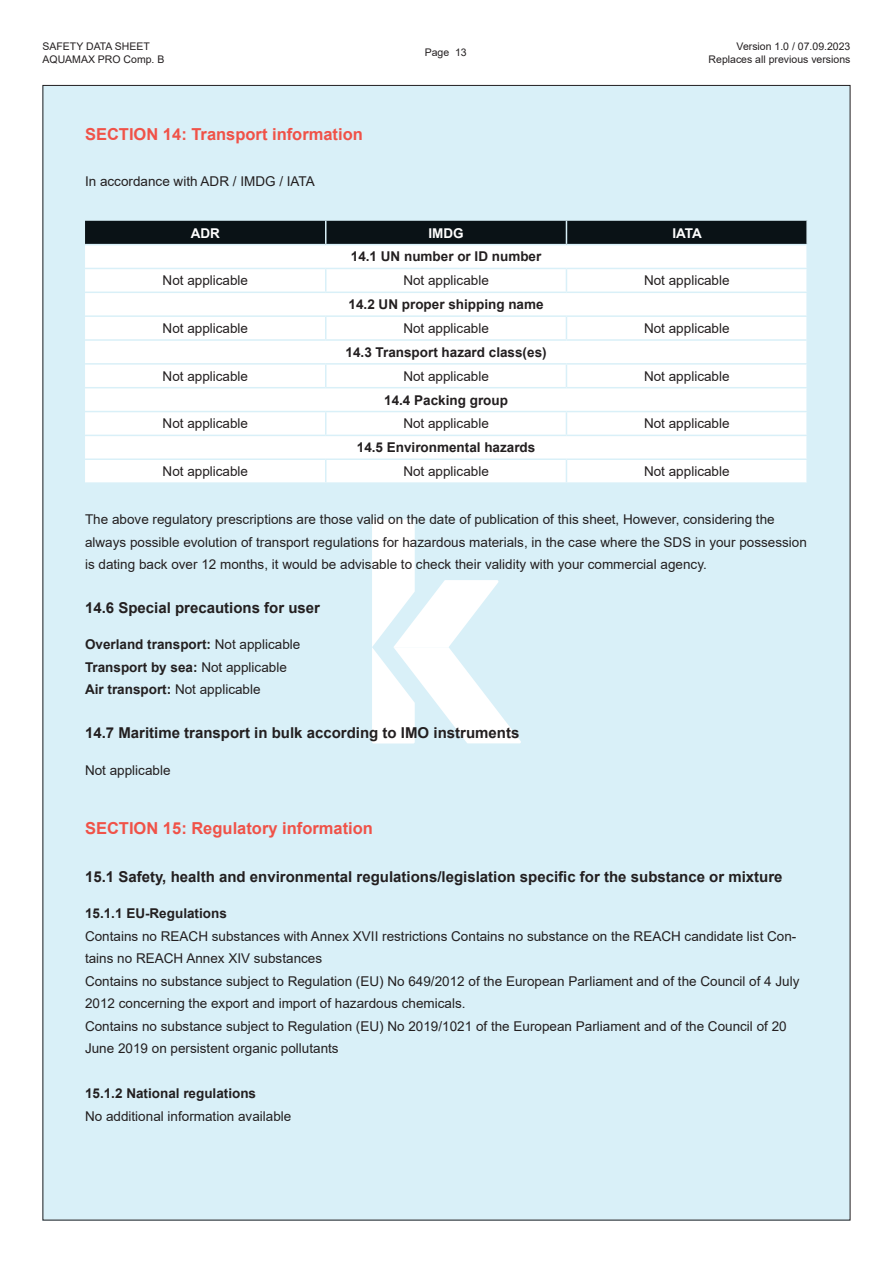
<style>
.page{position:relative;width:893px;height:1263px;background:#fff}
.page>*{position:absolute;margin:0;border:0;box-sizing:border-box;transform-origin:0 0}
.t1{font:700 16.5px "Arial";color:#f05248}
.Titular_H2_Arial_10p{font:700 15px "Arial";color:#231f20}
.Cuerpo_Arial_9pt_Reg{font:13.5px/22.5px "Arial";color:#231f20}
.Cuerpo_Arial_9pt_Reg-2{font:700 13.5px "Arial";color:#231f20}
.Cuerpo_Arial_9pt_Bol{font:700 13.5px "Arial";color:#fff}
.t2{font:10.5px/12.6px "Arial";color:#231f20}
.s1{font-weight:400}
</style>
<div class="page">
<div style="left:43px;top:85px;width:807px;height:1135px;background:#d9f0f8"></div>
<svg style="left:372px;top:519px;width:149px;height:224px"></svg>
<div style="left:85px;top:245px;width:721px;height:237px;background:#fff"></div>
<svg style="left:325px;top:269px;width:1px;height:23px"></svg>
<svg style="left:566px;top:269px;width:1px;height:23px"></svg>
<svg style="left:325px;top:317px;width:1px;height:22px"></svg>
<svg style="left:566px;top:317px;width:1px;height:22px"></svg>
<svg style="left:325px;top:365px;width:1px;height:22px"></svg>
<svg style="left:566px;top:365px;width:1px;height:22px"></svg>
<svg style="left:325px;top:412px;width:1px;height:23px"></svg>
<svg style="left:566px;top:412px;width:1px;height:23px"></svg>
<svg style="left:325px;top:460px;width:1px;height:22px"></svg>
<svg style="left:566px;top:460px;width:1px;height:22px"></svg>
<hr style="left:85px;top:268px;width:241px;height:1px;background:#d9f0f8">
<hr style="left:326px;top:268px;width:240px;height:1px;background:#d9f0f8">
<hr style="left:566px;top:268px;width:242px;height:1px;background:#d9f0f8">
<hr style="left:85px;top:292px;width:241px;height:1px;background:#d9f0f8">
<hr style="left:326px;top:292px;width:240px;height:1px;background:#d9f0f8">
<hr style="left:566px;top:292px;width:242px;height:1px;background:#d9f0f8">
<hr style="left:85px;top:315px;width:241px;height:2px;background:#d9f0f8">
<hr style="left:326px;top:315px;width:240px;height:2px;background:#d9f0f8">
<hr style="left:566px;top:315px;width:242px;height:2px;background:#d9f0f8">
<hr style="left:85px;top:339px;width:241px;height:2px;background:#d9f0f8">
<hr style="left:326px;top:339px;width:240px;height:2px;background:#d9f0f8">
<hr style="left:566px;top:339px;width:242px;height:2px;background:#d9f0f8">
<hr style="left:85px;top:363px;width:241px;height:2px;background:#d9f0f8">
<hr style="left:326px;top:363px;width:240px;height:2px;background:#d9f0f8">
<hr style="left:566px;top:363px;width:242px;height:2px;background:#d9f0f8">
<hr style="left:85px;top:387px;width:241px;height:1px;background:#d9f0f8">
<hr style="left:326px;top:387px;width:240px;height:1px;background:#d9f0f8">
<hr style="left:566px;top:387px;width:242px;height:1px;background:#d9f0f8">
<hr style="left:85px;top:411px;width:241px;height:1px;background:#d9f0f8">
<hr style="left:326px;top:411px;width:240px;height:1px;background:#d9f0f8">
<hr style="left:566px;top:411px;width:242px;height:1px;background:#d9f0f8">
<hr style="left:85px;top:435px;width:241px;height:1px;background:#d9f0f8">
<hr style="left:326px;top:435px;width:240px;height:1px;background:#d9f0f8">
<hr style="left:566px;top:435px;width:242px;height:1px;background:#d9f0f8">
<hr style="left:85px;top:458px;width:241px;height:2px;background:#d9f0f8">
<hr style="left:326px;top:458px;width:240px;height:2px;background:#d9f0f8">
<hr style="left:566px;top:458px;width:242px;height:2px;background:#d9f0f8">
<div style="left:85px;top:221px;width:721px;height:23px;background:#0a1216"></div>
<p class="t2" style="left:43px;top:40px;width:123px">SAFETY DATA SHEET<br>AQUAMAX PRO Comp. B</p>
<p class="t2" style="left:709px;top:40px;width:143px;text-align:right">Version 1.0 / 07.09.2023<br>Replaces all previous versions</p>
<p class="t2" style="left:425px;top:46px;width:44px">Page 13</p>
<p class="t1" style="left:85px;top:122px;width:279px">SECTION 14: Transport information</p>
<p class="Cuerpo_Arial_9pt_Reg" style="left:85px;top:170px;width:231px">In accordance with ADR / IMDG / IATA</p>
<p class="Cuerpo_Arial_9pt_Bol" style="left:191px;top:223px;width:31px">ADR</p>
<p class="Cuerpo_Arial_9pt_Bol" style="left:428px;top:223px;width:37px">IMDG</p>
<p class="Cuerpo_Arial_9pt_Bol" style="left:672px;top:223px;width:31px">IATA</p>
<p class="Cuerpo_Arial_9pt_Reg-2" style="left:351px;top:247px;width:192px">14.1 UN number or ID number</p>
<p class="Cuerpo_Arial_9pt_Reg" style="left:163px;top:269px;width:87px">Not applicable</p>
<p class="Cuerpo_Arial_9pt_Reg" style="left:403px;top:269px;width:87px">Not applicable</p>
<p class="Cuerpo_Arial_9pt_Reg" style="left:644px;top:269px;width:87px">Not applicable</p>
<p class="Cuerpo_Arial_9pt_Reg-2" style="left:349px;top:295px;width:197px">14.2 UN proper shipping name</p>
<p class="Cuerpo_Arial_9pt_Reg" style="left:163px;top:317px;width:87px">Not applicable</p>
<p class="Cuerpo_Arial_9pt_Reg" style="left:403px;top:317px;width:87px">Not applicable</p>
<p class="Cuerpo_Arial_9pt_Reg" style="left:644px;top:317px;width:87px">Not applicable</p>
<p class="Cuerpo_Arial_9pt_Reg-2" style="left:346px;top:343px;width:203px">14.3 Transport hazard class(es)</p>
<p class="Cuerpo_Arial_9pt_Reg" style="left:163px;top:365px;width:87px">Not applicable</p>
<p class="Cuerpo_Arial_9pt_Reg" style="left:403px;top:365px;width:87px">Not applicable</p>
<p class="Cuerpo_Arial_9pt_Reg" style="left:644px;top:365px;width:87px">Not applicable</p>
<p class="Cuerpo_Arial_9pt_Reg-2" style="left:384px;top:390px;width:125px">14.4 Packing group</p>
<p class="Cuerpo_Arial_9pt_Reg" style="left:163px;top:412px;width:87px">Not applicable</p>
<p class="Cuerpo_Arial_9pt_Reg" style="left:403px;top:412px;width:87px">Not applicable</p>
<p class="Cuerpo_Arial_9pt_Reg" style="left:644px;top:412px;width:87px">Not applicable</p>
<p class="Cuerpo_Arial_9pt_Reg-2" style="left:357px;top:438px;width:180px">14.5 Environmental hazards</p>
<p class="Cuerpo_Arial_9pt_Reg" style="left:163px;top:460px;width:87px">Not applicable</p>
<p class="Cuerpo_Arial_9pt_Reg" style="left:403px;top:460px;width:87px">Not applicable</p>
<p class="Cuerpo_Arial_9pt_Reg" style="left:644px;top:460px;width:87px">Not applicable</p>
<p class="Cuerpo_Arial_9pt_Reg" style="left:85px;top:508px;width:723px">The above regulatory prescriptions are those valid on the date of publication of this sheet, However, considering the always possible evolution of transport regulations for hazardous materials, in the case where the SDS in your possession is dating back over 12 months, it would be advisable to check their validity with your commercial agency.</p>
<p class="Titular_H2_Arial_10p" style="left:85px;top:597px;width:237px">14.6 Special precautions for user</p>
<p class="Cuerpo_Arial_9pt_Reg-2" style="left:85px;top:635px;width:217px">Overland transport: <span class="s1">Not applicable</span></p>
<p class="Cuerpo_Arial_9pt_Reg-2" style="left:85px;top:658px;width:203px">Transport by sea: <span class="s1">Not applicable</span></p>
<p class="Cuerpo_Arial_9pt_Reg-2" style="left:85px;top:680px;width:177px">Air transport: <span class="s1">Not applicable</span></p>
<p class="Titular_H2_Arial_10p" style="left:85px;top:722px;width:436px">14.7 Maritime transport in bulk according to IMO instruments</p>
<p class="Cuerpo_Arial_9pt_Reg" style="left:85px;top:758px;width:87px">Not applicable</p>
<p class="t1" style="left:85px;top:817px;width:289px">SECTION 15: Regulatory information</p>
<p class="Titular_H2_Arial_10p" style="left:85px;top:866px;width:699px">15.1 Safety, health and environmental regulations/legislation specific for the substance or mixture</p>
<p class="Cuerpo_Arial_9pt_Reg-2" style="left:85px;top:904px;width:143px">15.1.1 EU-Regulations</p>
<p class="Cuerpo_Arial_9pt_Reg" style="left:85px;top:925px;width:713px">Contains no REACH substances with Annex XVII restrictions Contains no substance on the REACH candidate list Con&shy;tains no REACH Annex XIV substances</p>
<p class="Cuerpo_Arial_9pt_Reg" style="left:85px;top:970px;width:716px">Contains no substance subject to Regulation (EU) No 649/2012 of the European Parliament and of the Council of 4 July<br>2012 concerning the export and import of hazardous chemicals.</p>
<p class="Cuerpo_Arial_9pt_Reg" style="left:85px;top:1015px;width:703px">Contains no substance subject to Regulation (EU) No 2019/1021 of the European Parliament and of the Council of 20<br>June 2019 on persistent organic pollutants</p>
<p class="Cuerpo_Arial_9pt_Reg-2" style="left:85px;top:1084px;width:173px">15.1.2 National regulations</p>
<p class="Cuerpo_Arial_9pt_Reg" style="left:85px;top:1105px;width:208px">No additional information available</p>
</div>
